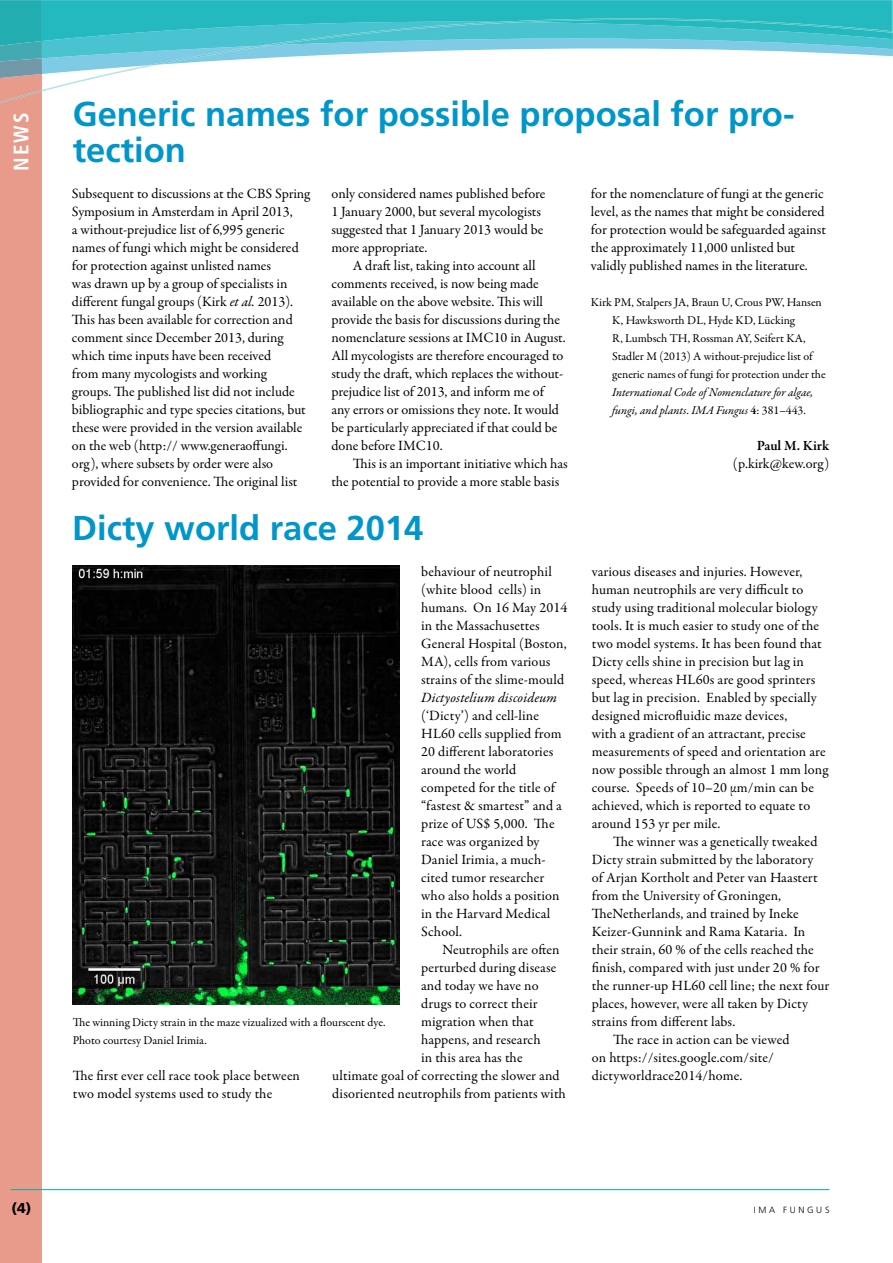
<style>
.page{position:relative;width:893px;height:1263px;background:#fff}
.page>*{position:absolute;margin:0;border:0;box-sizing:border-box;transform-origin:0 0}
.t1{font:700 34.5px/36px "Frutiger LT Std";color:#0096c9}
.t2{font:700 condensed 21px "Frutiger LT Std";color:#fff}
.t3{font:14.25px/18px "Garamond Premr Pro";color:#000}
.t4{font:italic 14.25px "Garamond Premr Pro";letter-spacing:.01em;color:#000}
.t5{font:600 14.25px "Garamond Premr Pro";letter-spacing:-.005em;color:#000}
.t6{font:900 14.25px "Frutiger LT Std";color:#000}
.t7{font:12px/18px "Garamond Premr Pro";color:#000}
.t8{font:italic 12px/18px "Garamond Premr Pro";color:#000}
.t9{font:300 9px "Frutiger LT Std";letter-spacing:.3em;color:#000}
.s1{font-style:italic}
.s2{font-style:normal}
.s3{font-weight:600;font-style:normal}
</style>
<div class="page">
<div style="left:0;top:104px;width:42px;height:1159px;background:#e89b8a"></div>
<svg style="left:0;top:0;width:893px;height:104px"></svg>
<hr style="left:11px;top:1189px;width:818px;height:1px;background:#00afad">
<img style="left:72px;top:566px;width:328px;height:438px">
<h2 class="t2" style="left:12px;top:171px;width:60px;rotate:-90deg">NEWS</h2>
<h1 class="t1" style="left:73px;top:98px;width:723px">Generic names for possible proposal for pro&shy;tection</h1>
<p class="t3" style="left:72px;top:186px;width:240px">Subsequent to discussions at the CBS Spring Symposium in Amsterdam in April 2013,<br>a without-prejudice list of 6,995 generic names of fungi which might be considered for protection against unlisted names<br>was drawn up by a group of specialists in different fungal groups (Kirk <span class="s1">et al.</span> 2013).<br>This has been available for correction and comment since December 2013, during which time inputs have been received<br>from many mycologists and working<br>groups. The published list did not include bibliographic and type species citations, but these were provided in the version available on the web (http:// www.generaoffungi. org), where subsets by order were also provided for convenience. The original list</p>
<p class="t3" style="left:331px;top:186px;width:215px">only considered names published before 1 January 2000, but several mycologists suggested that 1 January 2013 would be more appropriate.</p>
<p class="t3" style="left:331px;top:258px;width:236px;text-indent:21px">A draft list, taking into account all comments received, is now being made available on the above website. This will provide the basis for discussions during the nomenclature sessions at IMC10 in August.<br>All mycologists are therefore encouraged to study the draft, which replaces the without&shy;prejudice list of 2013, and inform me of any errors or omissions they note. It would be particularly appreciated if that could be done before IMC10.</p>
<p class="t3" style="left:331px;top:456px;width:238px;text-indent:21px">This is an important initiative which has the potential to provide a more stable basis</p>
<h1 class="t1" style="left:72px;top:512px;width:352px">Dicty world race 2014</h1>
<p class="t3" style="left:421px;top:564px;width:148px">behaviour of neutrophil (white blood cells) in humans. On 16 May 2014 in the Massachusettes<br>General Hospital (Boston,<br>MA), cells from various strains of the slime-mould</p>
<p class="t4" style="left:421px;top:692px;width:137px">Dictyostelium discoideum</p>
<p class="t3" style="left:421px;top:708px;width:142px">(‘Dicty’) and cell-line<br>HL60 cells supplied from<br>20 different laboratories around the world competed for the title of “fastest &amp; smartest” and a prize of US$ 5,000. The race was organized by<br>Daniel Irimia, a much&shy;cited tumor researcher who also holds a position in the Harvard Medical<br>School.</p>
<p class="t3" style="left:442px;top:942px;width:119px">Neutrophils are often</p>
<p class="t3" style="left:421px;top:960px;width:137px">perturbed during disease</p>
<p class="t3" style="left:421px;top:978px;width:119px">and today we have no</p>
<p class="t3" style="left:421px;top:996px;width:118px">drugs to correct their</p>
<p class="t3" style="left:421px;top:1014px;width:114px">migration when that</p>
<p class="t3" style="left:421px;top:1032px;width:121px">happens, and research</p>
<p class="t3" style="left:421px;top:1050px;width:103px">in this area has the</p>
<p class="t3" style="left:332px;top:1068px;width:229px">ultimate goal of correcting the slower and</p>
<p class="t3" style="left:332px;top:1086px;width:235px">disoriented neutrophils from patients with</p>
<p class="t7" style="left:73px;top:1014px;width:314px">The winning Dicty strain in the maze vizualized with a flourscent dye.<br>Photo courtesy Daniel Irimia.</p>
<p class="t3" style="left:73px;top:1068px;width:229px">The first ever cell race took place between two model systems used to study the</p>
<p class="t3" style="left:591px;top:186px;width:236px">for the nomenclature of fungi at the generic level, as the names that might be considered for protection would be safeguarded against the approximately 11,000 unlisted but validly published names in the literature.</p>
<p class="t7" style="left:612px;top:294px;width:215px;text-indent:-21px">Kirk PM, Stalpers JA, Braun U, Crous PW, Hansen K, Hawksworth DL, Hyde KD, Lücking<br>R, Lumbsch TH, Rossman AY, Seifert KA, Stadler M (2013) A without-prejudice list of generic names of fungi for protection under the</p>
<p class="t8" style="left:612px;top:384px;width:202px">International Code of Nomenclature for algae, fungi, and plants<span class="s2">.</span> IMA Fungus <span class="s3">4</span><span class="s2">: 381–443.</span></p>
<p class="t5" style="left:756px;top:440px;width:74px">Paul M. Kirk</p>
<p class="t3" style="left:732px;top:456px;width:98px">(p.kirk@kew.org)</p>
<p class="t3" style="left:591px;top:564px;width:238px">various diseases and injuries. However, human neutrophils are very difficult to study using traditional molecular biology tools. It is much easier to study one of the two model systems. It has been found that Dicty cells shine in precision but lag in speed, whereas HL60s are good sprinters but lag in precision. Enabled by specially designed microfluidic maze devices,<br>with a gradient of an attractant, precise measurements of speed and orientation are now possible through an almost 1 mm long course. Speeds of 10–20 μm/min can be achieved, which is reported to equate to around 153 yr per mile.</p>
<p class="t3" style="left:613px;top:834px;width:206px">The winner was a genetically tweaked</p>
<p class="t3" style="left:591px;top:852px;width:223px">Dicty strain submitted by the laboratory</p>
<p class="t3" style="left:591px;top:870px;width:227px">of Arjan Kortholt and Peter van Haastert</p>
<p class="t3" style="left:591px;top:888px;width:191px">from the University of Groningen,</p>
<p class="t3" style="left:591px;top:906px;width:208px">TheNetherlands, and trained by Ineke</p>
<p class="t3" style="left:591px;top:924px;width:215px">Keizer-Gunnink and Rama Kataria. In</p>
<p class="t3" style="left:591px;top:942px;width:223px">their strain, 60 % of the cells reached the</p>
<p class="t3" style="left:591px;top:960px;width:229px">finish, compared with just under 20 % for</p>
<p class="t3" style="left:591px;top:978px;width:239px">the runner-up HL60 cell line; the next four</p>
<p class="t3" style="left:591px;top:996px;width:218px">places, however, were all taken by Dicty</p>
<p class="t3" style="left:591px;top:1014px;width:145px">strains from different labs.</p>
<p class="t3" style="left:613px;top:1032px;width:178px">The race in action can be viewed</p>
<p class="t3" style="left:591px;top:1050px;width:184px">on https://sites.google.com/site/</p>
<p class="t3" style="left:591px;top:1068px;width:152px">dictyworldrace2014/home.</p>
<p class="t6" style="left:12px;top:1200px;width:21px">(4)</p>
<p class="t9" style="left:753px;top:1205px;width:77px">IMA FUNGUS</p>
</div>
